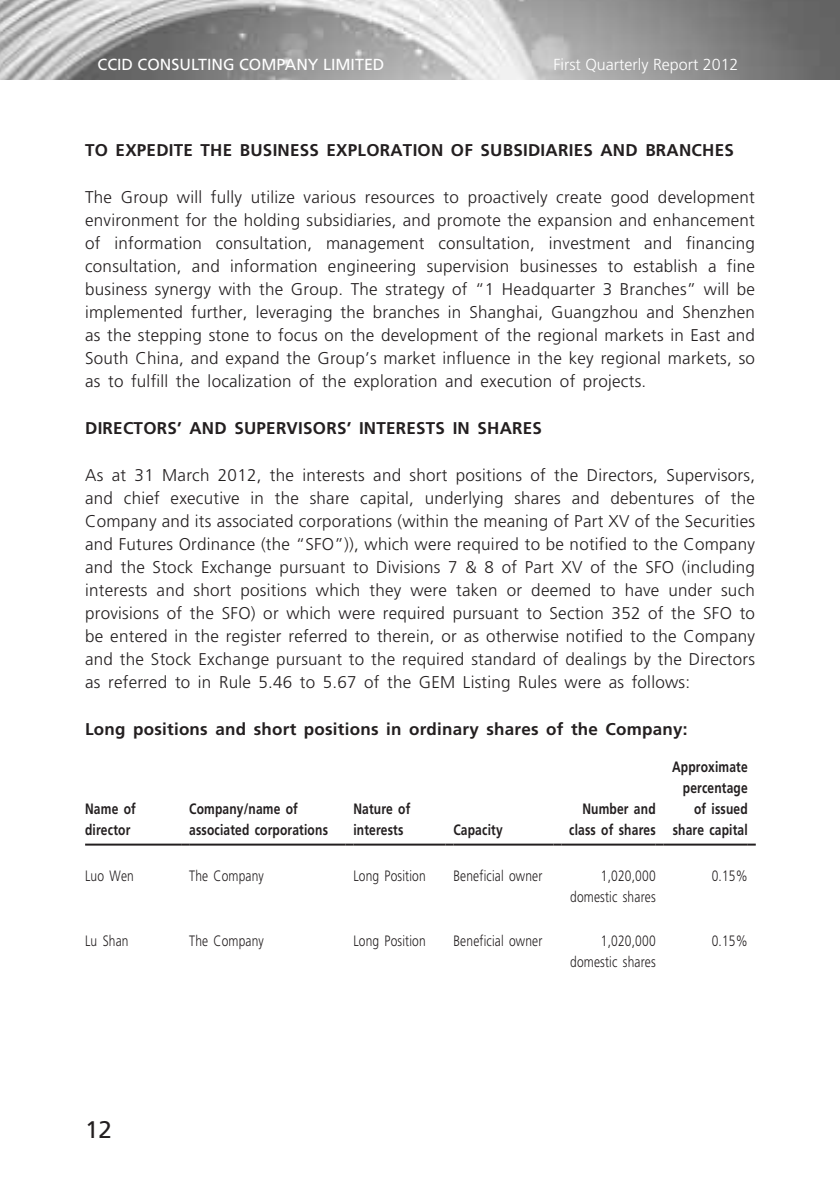
<style>
.page{position:relative;width:840px;height:1191px;background:#fff}
.page>*{position:absolute;margin:0;border:0;box-sizing:border-box;transform-origin:0 0}
.t1{font:24px "Frutiger LT Std";color:#231f20}
.t2{font:300 17px/23px "Frutiger LT Std";letter-spacing:.015em;color:#231f20;text-align:justify}
.t3{font:700 17px "Frutiger LT Std";letter-spacing:.015em;color:#231f20}
.t4{font:16px "Frutiger LT Std";color:#fff}
.t5{font:300 16px "Frutiger LT Std";color:#fff}
.t6{font:300 15px/21px "Frutiger LT Std";letter-spacing:.015em;color:#231f20;text-align:right;scale:.8 1}
.t7{font:700 15px/21px "Frutiger LT Std";letter-spacing:.015em;color:#231f20;scale:.8 1}
</style>
<div class="page">
<img style="left:0;top:0;width:839px;height:79px">
<hr style="left:85px;top:843px;width:96px;height:2px;background:#231f20">
<svg style="left:181px;top:843px;width:8px;height:2px"></svg>
<hr style="left:189px;top:843px;width:156px;height:2px;background:#231f20">
<svg style="left:345px;top:843px;width:8px;height:2px"></svg>
<hr style="left:353px;top:843px;width:92px;height:2px;background:#231f20">
<svg style="left:445px;top:843px;width:8px;height:2px"></svg>
<hr style="left:453px;top:843px;width:100px;height:2px;background:#231f20">
<svg style="left:553px;top:843px;width:8px;height:2px"></svg>
<hr style="left:561px;top:843px;width:94px;height:2px;background:#231f20">
<svg style="left:655px;top:843px;width:8px;height:2px"></svg>
<hr style="left:663px;top:843px;width:84px;height:2px;background:#231f20">
<svg style="left:747px;top:843px;width:8px;height:2px"></svg>
<p class="t4" style="left:98px;top:55px;width:288px">CCID CONSULTING COMPANY LIMITED</p>
<p class="t5" style="left:553px;top:55px;width:186px">First Quarterly Report 2012</p>
<p class="t3" style="left:85px;top:140px;width:41px">To expedite</p>
<p class="t3" style="left:200px;top:140px;width:12px">the</p>
<p class="t3" style="left:240px;top:140px;width:11px">business</p>
<p class="t3" style="left:326px;top:140px;width:12px">exploration</p>
<p class="t3" style="left:450px;top:140px;width:40px">of subsidiaries</p>
<p class="t3" style="left:600px;top:140px;width:14px">and</p>
<p class="t3" style="left:645px;top:140px;width:12px">branches</p>
<p class="t2" style="left:85px;top:186px;width:671px">The Group will fully utilize various resources to proactively create good development environment for the holding subsidiaries, and promote the expansion and enhancement of information consultation, management consultation, investment and financing consultation, and information engineering supervision businesses to establish a fine business synergy with the Group. The strategy of “1 Headquarter 3 Branches” will be implemented further, leveraging the branches in Shanghai, Guangzhou and Shenzhen as the stepping stone to focus on the development of the regional markets in East and South China, and expand the Group’s market influence in the key regional markets, so as to fulfill the localization of the exploration and execution of projects.</p>
<p class="t3" style="left:85px;top:418px;width:458px">DIRECTORS’ AND SUPERVISORS’ INTERESTS IN SHARES</p>
<p class="t2" style="left:85px;top:464px;width:671px">As at 31 March 2012, the interests and short positions of the Directors, Supervisors, and chief executive in the share capital, underlying shares and debentures of the Company and its associated corporations (within the meaning of Part XV of the Securities and Futures Ordinance (the “SFO”)), which were required to be notified to the Company and the Stock Exchange pursuant to Divisions 7 &amp; 8 of Part XV of the SFO (including interests and short positions which they were taken or deemed to have under such provisions of the SFO) or which were required pursuant to Section 352 of the SFO to be entered in the register referred to therein, or as otherwise notified to the Company and the Stock Exchange pursuant to the required standard of dealings by the Directors as referred to in Rule 5.46 to 5.67 of the GEM Listing Rules were as follows:</p>
<p class="t3" style="left:85px;top:719px;width:603px">Long positions and short positions in ordinary shares of the Company:</p>
<p class="t7" style="left:85px;top:798px;width:65px">Name of director</p>
<p class="t7" style="left:189px;top:798px;width:175px">Company/name of associated corporations</p>
<p class="t7" style="left:353px;top:798px;width:73px">Nature of interests</p>
<p class="t7" style="left:453px;top:819px;width:63px">Capacity</p>
<p class="t7" style="left:569px;top:798px;width:109px;text-align:right">Number and class of shares</p>
<p class="t7" style="left:671px;top:756px;width:96px;text-align:right">Approximate percentage of issued share capital</p>
<p class="t6" style="left:85px;top:865px;width:62px">Luo Wen</p>
<p class="t6" style="left:189px;top:865px;width:95px">The Company</p>
<p class="t6" style="left:353px;top:865px;width:92px">Long Position</p>
<p class="t6" style="left:453px;top:865px;width:113px">Beneficial owner</p>
<p class="t6" style="left:570px;top:865px;width:108px">1,020,000 domestic shares</p>
<p class="t6" style="left:711px;top:865px;width:47px">0.15%</p>
<p class="t6" style="left:85px;top:931px;width:56px">Lu Shan</p>
<p class="t6" style="left:189px;top:931px;width:95px">The Company</p>
<p class="t6" style="left:353px;top:931px;width:92px">Long Position</p>
<p class="t6" style="left:453px;top:931px;width:113px">Beneficial owner</p>
<p class="t6" style="left:570px;top:931px;width:108px">1,020,000 domestic shares</p>
<p class="t6" style="left:711px;top:931px;width:47px">0.15%</p>
<h1 class="t1" style="left:85px;top:1115px;width:28px">12</h1>
</div>
